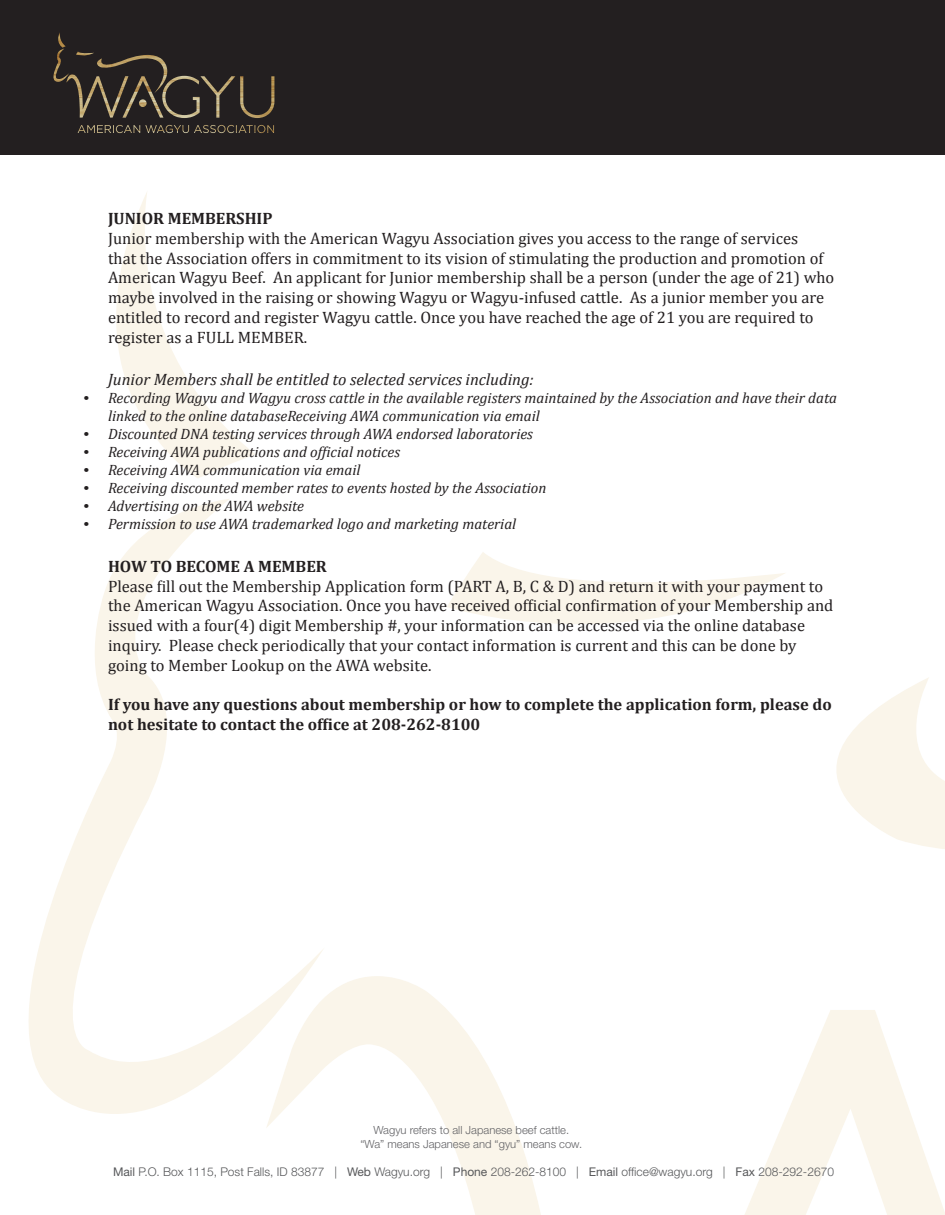
<style>
.page{position:relative;width:945px;height:1215px;background:#fff}
.page>*{position:absolute;margin:0;border:0;box-sizing:border-box;transform-origin:0 0}
.t1{font:16.5px/19.8px "Cambria";color:#231f20}
.t2{font:700 16.5px/19.8px "Cambria";color:#231f20}
.t3{font:italic 16.5px "Cambria";color:#231f20}
.t4{font:italic 15px/18px "Cambria";color:#231f20}
.t5{font:700 15px/18px "Times New Roman";color:#231f20;text-align:justify}
.t6{font:300 12px "Helvetica Neue LT Std";color:#57585a}
.t7{font:300 11.25px/13.5px "Helvetica Neue LT Std";color:#636366;text-align:center}
.s1{font-weight:400}
</style>
<div class="page">
<svg style="left:325px;top:976px;width:216px;height:239px"></svg>
<svg style="left:116px;top:193px;width:139px;height:285px"></svg>
<svg style="left:447px;top:552px;width:294px;height:72px"></svg>
<svg style="left:741px;top:573px;width:204px;height:642px"></svg>
<svg style="left:29px;top:499px;width:296px;height:629px"></svg>
<div style="left:0;top:0;width:945px;height:155px;background:#231f20"></div>
<img style="left:53px;top:32px;width:221px;height:101px">
<p class="t5" style="left:84px;top:389px;width:7px">•</p>
<p class="t5" style="left:84px;top:425px;width:7px">• • • • • •</p>
<p class="t2" style="left:108px;top:208px;width:166px">JUNIOR MEMBERSHIP</p>
<p class="t1" style="left:108px;top:228px;width:728px">Junior membership with the American Wagyu Association gives you access to the range of services<br>that the Association offers in commitment to its vision of stimulating the production and promotion of American Wagyu Beef. An applicant for Junior membership shall be a person (under the age of 21) who maybe involved in the raising or showing Wagyu or Wagyu-infused cattle. As a junior member you are entitled to record and register Wagyu cattle. Once you have reached the age of 21 you are required to register as a FULL MEMBER.</p>
<p class="t3" style="left:108px;top:368px;width:427px">Junior Members shall be entitled to selected services including:</p>
<p class="t4" style="left:108px;top:388px;width:731px">Recording Wagyu and Wagyu cross cattle in the available registers maintained by the Association and have their data linked to the online databaseReceiving AWA communication via email<br>Discounted DNA testing services through AWA endorsed laboratories<br>Receiving AWA publications and official notices<br>Receiving AWA communication via email<br>Receiving discounted member rates to events hosted by the Association<br>Advertising on the AWA website<br>Permission to use AWA trademarked logo and marketing material</p>
<p class="t2" style="left:108px;top:556px;width:220px">HOW TO BECOME A MEMBER</p>
<p class="t1" style="left:108px;top:576px;width:727px">Please fill out the Membership Application form (PART A, B, C &amp; D) and return it with your payment to the American Wagyu Association. Once you have received official confirmation of your Membership and issued with a four(4) digit Membership #, your information can be accessed via the online database inquiry. Please check periodically that your contact information is current and this can be done by going to Member Lookup on the AWA website.</p>
<p class="t2" style="left:108px;top:694px;width:725px">If you have any questions about membership or how to complete the application form, please do not hesitate to contact the office at 208-262-8100</p>
<p class="t7" style="left:360px;top:1123px;width:223px">Wagyu refers to all Japanese beef cattle. “Wa” means Japanese and “gyu” means cow.</p>
<p class="t6" style="left:113px;top:1165px;width:722px"><span class="s1">Mail</span> P.O. Box 1115, Post Falls, ID 83877 | <span class="s1">Web</span> Wagyu.org | <span class="s1">Phone</span> 208-262-8100 | <span class="s1">Email</span> office@wagyu.org | <span class="s1">Fax</span> 208-292-2670</p>
</div>
